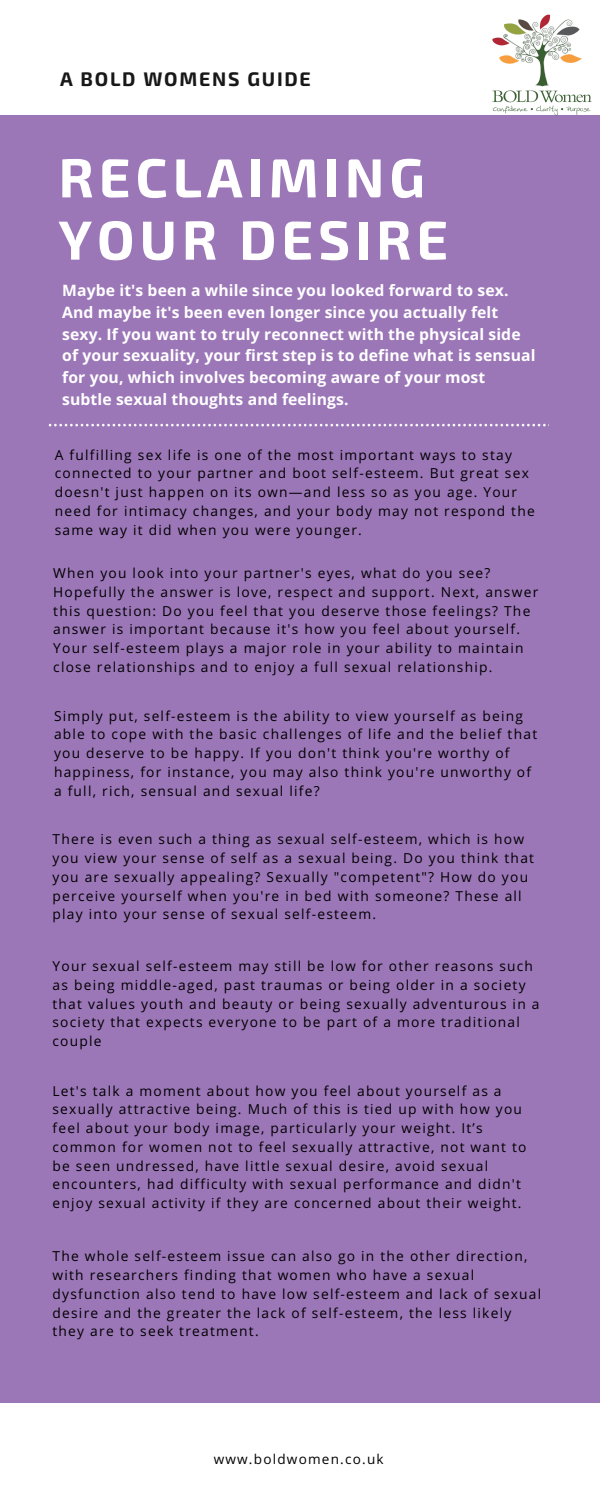
<style>
.page{position:relative;width:600px;height:1499px;background:#9c77b8}
.page>*{position:absolute;margin:0;border:0;box-sizing:border-box;transform-origin:0 0}
.t1{font:700 55px/62.2px "Exo 2";letter-spacing:.09em;color:#fff}
.t2{font:700 19.7px "Exo 2";letter-spacing:.09em;color:#181818}
.t3{font:700 15.7px/21.8px "Open Sans";letter-spacing:.005em;color:#fff}
.t4{font:13.8px/18.8px "Open Sans";letter-spacing:.09em;color:#000}
.t5{font:13.6px "Open Sans";letter-spacing:.09em;color:#000}
</style>
<div class="page">
<div style="left:0;top:0;width:600px;height:115px;background:#fff"></div>
<div style="left:0;top:1403px;width:600px;height:96px;background:#fff"></div>
<svg style="left:49px;top:424px;width:497px;height:2px"></svg>
<img style="left:492px;top:14px;width:100px;height:102px">
<h2 class="t2" style="left:60px;top:66px;width:252px">A BOLD WOMENS GUIDE</h2>
<h1 class="t1" style="left:58px;top:144px;width:391px">RECLAIMING<br>YOUR DESIRE</h1>
<p class="t3" style="left:62px;top:279px;width:475px">Maybe it's been a while since you looked forward to sex.<br>And maybe it's been even longer since you actually felt sexy. If you want to truly reconnect with the physical side of your sexuality, your first step is to define what is sensual for you, which involves becoming aware of your most subtle sexual thoughts and feelings.</p>
<p class="t4" style="left:55px;top:445px;width:482px">A fulfilling sex life is one of the most important ways to stay connected to your partner and boot self-esteem. But great sex doesn't just happen on its own—and less so as you age. Your need for intimacy changes, and your body may not respond the same way it did when you were younger.</p>
<p class="t4" style="left:53px;top:563px;width:487px">When you look into your partner's eyes, what do you see?<br>Hopefully the answer is love, respect and support. Next, answer this question: Do you feel that you deserve those feelings? The answer is important because it's how you feel about yourself.<br>Your self-esteem plays a major role in your ability to maintain close relationships and to enjoy a full sexual relationship.</p>
<p class="t4" style="left:54px;top:706px;width:485px">Simply put, self-esteem is the ability to view yourself as being able to cope with the basic challenges of life and the belief that you deserve to be happy. If you don't think you're worthy of happiness, for instance, you may also think you're unworthy of a full, rich, sensual and sexual life?</p>
<p class="t4" style="left:52px;top:829px;width:483px">There is even such a thing as sexual self-esteem, which is how you view your sense of self as a sexual being. Do you think that you are sexually appealing? Sexually "competent"? How do you perceive yourself when you're in bed with someone? These all play into your sense of sexual self-esteem.</p>
<p class="t4" style="left:52px;top:956px;width:489px">Your sexual self-esteem may still be low for other reasons such as being middle-aged, past traumas or being older in a society that values youth and beauty or being sexually adventurous in a society that expects everyone to be part of a more traditional couple</p>
<p class="t4" style="left:52px;top:1081px;width:476px">Let's talk a moment about how you feel about yourself as a sexually attractive being. Much of this is tied up with how you feel about your body image, particularly your weight. It’s common for women not to feel sexually attractive, not want to be seen undressed, have little sexual desire, avoid sexual encounters, had difficulty with sexual performance and didn't enjoy sexual activity if they are concerned about their weight.</p>
<p class="t4" style="left:52px;top:1246px;width:490px">The whole self-esteem issue can also go in the other direction, with researchers finding that women who have a sexual dysfunction also tend to have low self-esteem and lack of sexual desire and the greater the lack of self-esteem, the less likely they are to seek treatment.</p>
<p class="t5" style="left:214px;top:1449px;width:172px">www.boldwomen.co.uk</p>
</div>
